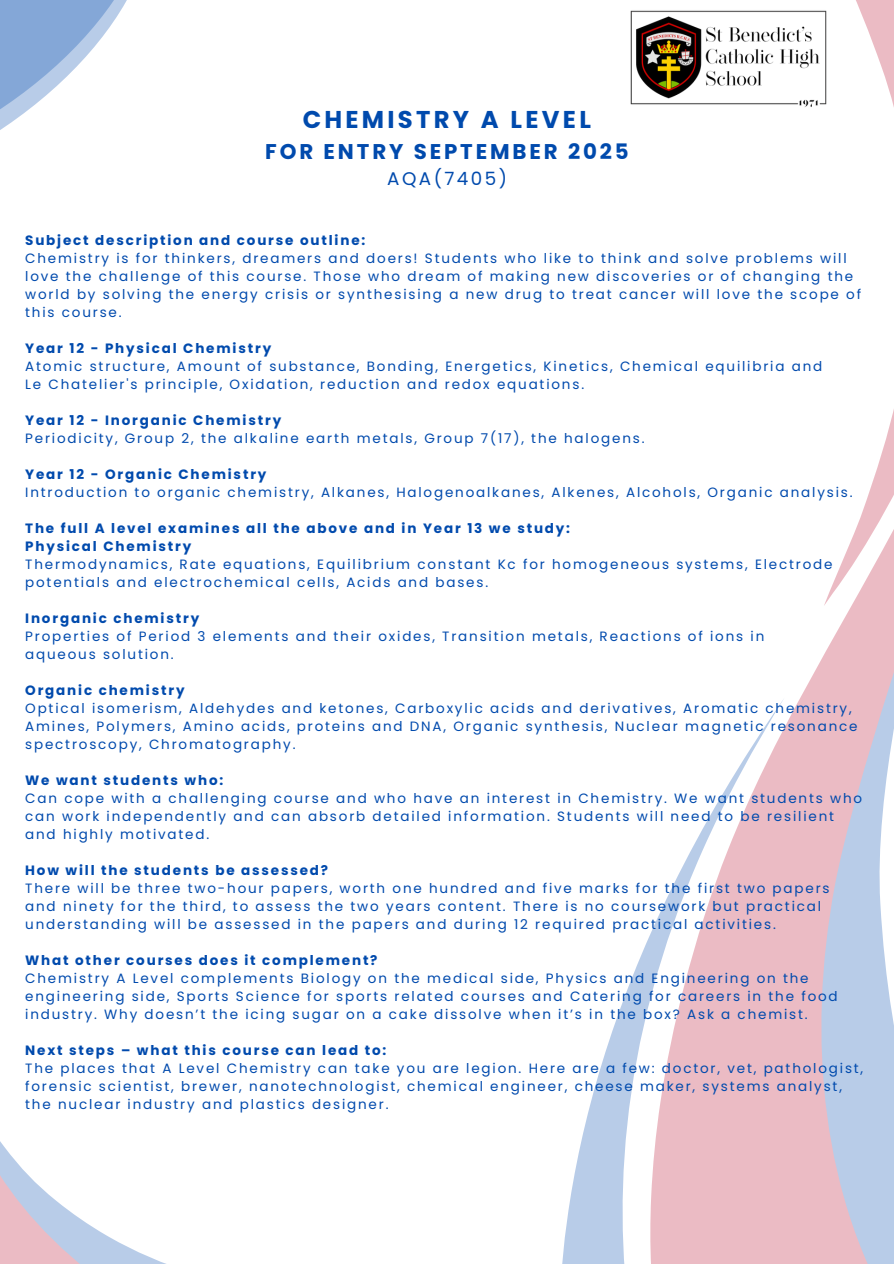
<style>
.page{position:relative;width:894px;height:1264px;background:#fff}
.page>*{position:absolute;margin:0;border:0;box-sizing:border-box;transform-origin:0 0}
.t1{font:700 24.3px "Poppins";letter-spacing:.135em;color:#004aad}
.t2{font:700 21.3px "Poppins";letter-spacing:.135em;color:#004aad}
.t3{font:18.3px "Poppins";letter-spacing:.135em;color:#004aad}
.t4{font:13.5px/18px "Poppins";letter-spacing:.135em;color:#004aad}
.t5{font:700 13.5px "Poppins";letter-spacing:.135em;color:#004aad}
</style>
<div class="page">
<svg style="left:0;top:1141px;width:163px;height:122px"></svg>
<img style="left:630px;top:10px;width:6px;height:95px">
<svg style="left:0;top:0;width:127px;height:130px"></svg>
<svg style="left:636px;top:10px;width:147px;height:95px"></svg>
<svg style="left:562px;top:1106px;width:28px;height:157px;fill:#b8cce8"></svg>
<svg style="left:783px;top:0;width:110px;height:107px"></svg>
<svg style="left:590px;top:413px;width:303px;height:850px"></svg>
<p class="t1" style="left:302px;top:103px;width:290px">CHEMISTRY A LEVEL</p>
<p class="t2" style="left:265px;top:136px;width:365px">FOR ENTRY SEPTEMBER 2025</p>
<p class="t3" style="left:387px;top:165px;width:121px">AQA(7405)</p>
<p class="t5" style="left:25px;top:230px;width:341px">Subject description and course outline:</p>
<h1 class="t4" style="left:25px;top:249px;width:837px">Chemistry is for thinkers, dreamers and doers! Students who like to think and solve problems will love the challenge of this course. Those who dream of making new discoveries or of changing the world by solving the energy crisis or synthesising a new drug to treat cancer will love the scope of this course.</h1>
<p class="t5" style="left:25px;top:338px;width:247px">Year 12 - Physical Chemistry</p>
<p class="t4" style="left:25px;top:357px;width:798px">Atomic structure, Amount of substance, Bonding, Energetics, Kinetics, Chemical equilibria and</p>
<p class="t4" style="left:25px;top:375px;width:560px">Le Chatelier's principle, Oxidation, reduction and redox equations.</p>
<p class="t5" style="left:25px;top:410px;width:257px">Year 12 - Inorganic Chemistry</p>
<p class="t4" style="left:25px;top:429px;width:620px">Periodicity, Group 2, the alkaline earth metals, Group 7(17), the halogens.</p>
<p class="t5" style="left:25px;top:464px;width:243px">Year 12 - Organic Chemistry</p>
<p class="t4" style="left:25px;top:483px;width:828px">Introduction to organic chemistry, Alkanes, Halogenoalkanes, Alkenes, Alcohols, Organic analysis.</p>
<p class="t5" style="left:25px;top:518px;width:546px">The full A level examines all the above and in Year 13 we study:</p>
<p class="t5" style="left:25px;top:536px;width:168px">Physical Chemistry</p>
<p class="t4" style="left:25px;top:555px;width:808px">Thermodynamics, Rate equations, Equilibrium constant Kc for homogeneous systems, Electrode potentials and electrochemical cells, Acids and bases.</p>
<p class="t5" style="left:25px;top:608px;width:175px">Inorganic chemistry</p>
<p class="t4" style="left:25px;top:627px;width:740px">Properties of Period 3 elements and their oxides, Transition metals, Reactions of ions in</p>
<p class="t4" style="left:25px;top:645px;width:150px">aqueous solution.</p>
<p class="t5" style="left:25px;top:680px;width:161px">Organic chemistry</p>
<p class="t4" style="left:25px;top:699px;width:833px">Optical isomerism, Aldehydes and ketones, Carboxylic acids and derivatives, Aromatic chemistry,<br>Amines, Polymers, Amino acids, proteins and DNA, Organic synthesis, Nuclear magnetic resonance spectroscopy, Chromatography.</p>
<p class="t5" style="left:25px;top:770px;width:199px">We want students who:</p>
<p class="t4" style="left:25px;top:789px;width:838px">Can cope with a challenging course and who have an interest in Chemistry. We want students who can work independently and can absorb detailed information. Students will need to be resilient and highly motivated.</p>
<p class="t5" style="left:25px;top:860px;width:304px">How will the students be assessed?</p>
<p class="t4" style="left:25px;top:879px;width:805px">There will be three two-hour papers, worth one hundred and five marks for the first two papers and ninety for the third, to assess the two years content. There is no coursework but practical understanding will be assessed in the papers and during 12 required practical activities.</p>
<p class="t5" style="left:25px;top:950px;width:354px">What other courses does it complement?</p>
<p class="t4" style="left:25px;top:969px;width:813px">Chemistry A Level complements Biology on the medical side, Physics and Engineering on the engineering side, Sports Science for sports related courses and Catering for careers in the food industry. Why doesn’t the icing sugar on a cake dissolve when it’s in the box? Ask a chemist.</p>
<p class="t5" style="left:25px;top:1040px;width:362px">Next steps – what this course can lead to:</p>
<p class="t4" style="left:25px;top:1059px;width:839px">The places that A Level Chemistry can take you are legion. Here are a few: doctor, vet, pathologist, forensic scientist, brewer, nanotechnologist, chemical engineer, cheese maker, systems analyst, the nuclear industry and plastics designer.</p>
</div>
